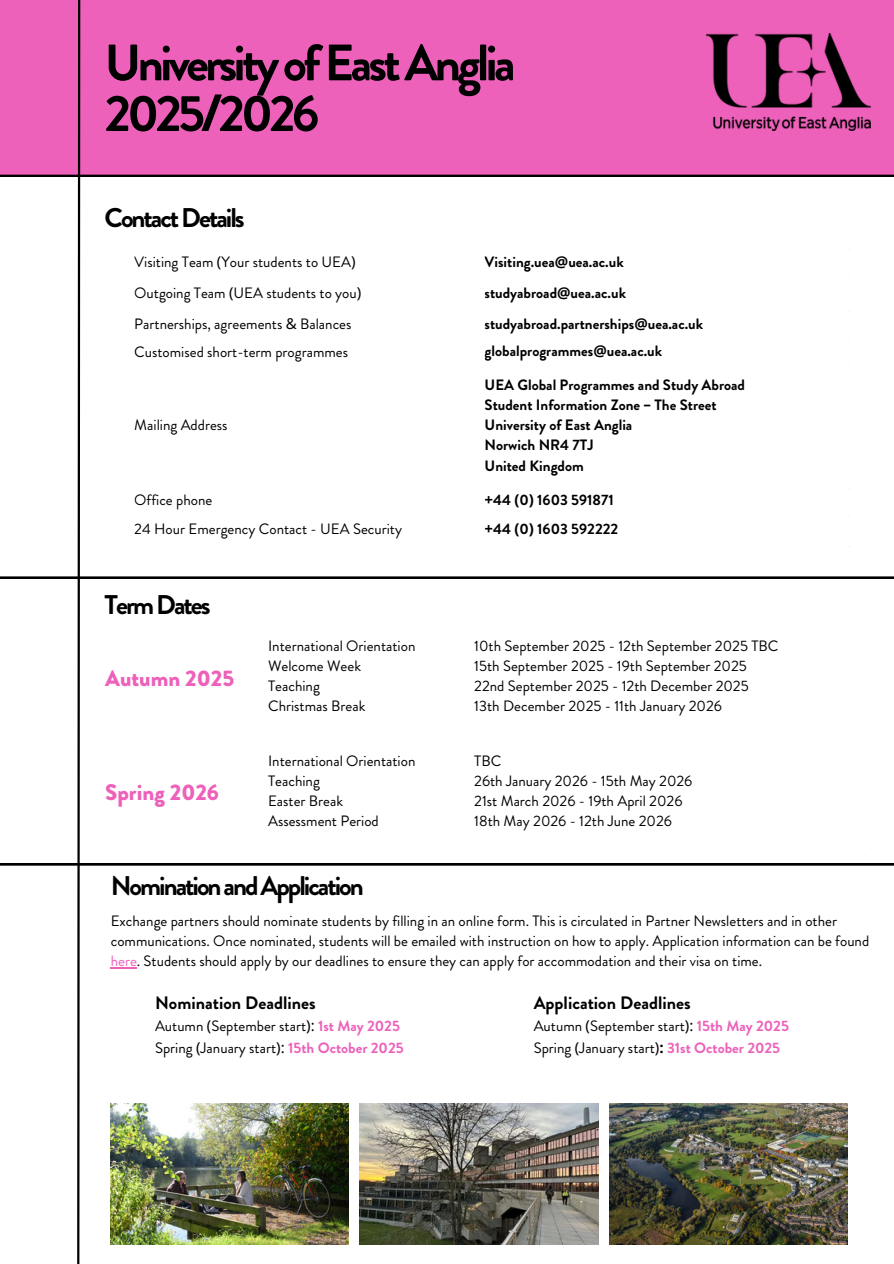
<style>
.page{position:relative;width:894px;height:1264px;background:#fff}
.page>*{position:absolute;margin:0;border:0;box-sizing:border-box;transform-origin:0 0}
.t1{font:700 51px/50.7px "Hv D Trial Brandon Grotesque";letter-spacing:-.075em;color:#000001}
.t2{font:700 27px "Hv D Trial Brandon Grotesque";letter-spacing:-.075em;color:#000001}
.t3{font:900 22.5px "Hv D Trial Brandon Grotesque";color:#ed61ba}
.t4{font:700 18px "Hv D Trial Brandon Grotesque";color:#000}
.t5{font:15px "Hv D Trial Brandon Grotesque";color:#000}
.t6{font:15px/20.2px "Hv D Trial Brandon Grotesque";color:#000001}
.t7{font:700 15px "Hv D Trial Brandon Grotesque";color:#000}
.s1{font-family:"Noto Sans"}
.s2{font-family:"Noto Sans Gurmukhi"}
.s3{color:#ed61ba}
.s4{font-weight:700;color:#ed61ba}
.s5{font-family:"Noto Sans";font-weight:700}
</style>
<div class="page">
<div style="left:0;top:0;width:893px;height:177px;background:#ed61ba"></div>
<svg style="left:0;top:863px;width:893px;height:382px"></svg>
<svg style="left:76px;top:0;width:5px;height:1263px"></svg>
<img style="left:706px;top:34px;width:163px;height:96px">
<svg style="left:111px;top:967px;width:26px;height:1px"></svg>
<img style="left:111px;top:1103px;width:237px;height:141px">
<img style="left:609px;top:1103px;width:237px;height:141px">
<img style="left:359px;top:1103px;width:239px;height:141px">
<p class="t1" style="left:104px;top:38px;width:412px">UniversityofEastAnglia<br>2025<span class="s1">/</span>2026</p>
<p class="t2" style="left:104px;top:199px;width:142px">ContactDetails</p>
<h1 class="t5" style="left:134px;top:251px;width:223px">Visiting Team <span class="s1">(</span>Your students to UEA<span class="s1">)</span></h1>
<p class="t7" style="left:484px;top:251px;width:141px">Visiting.uea<span class="s1">@</span>uea.ac.uk</p>
<h2 class="t5" style="left:134px;top:282px;width:228px">Outgoing Team <span class="s1">(</span>UEA students to you<span class="s1">)</span></h2>
<p class="t7" style="left:484px;top:282px;width:143px">studyabroad<span class="s1">@</span>uea.ac.uk</p>
<p class="t5" style="left:134px;top:313px;width:219px">Partnerships, agreements <span class="s1">&amp;</span> Balances</p>
<p class="t7" style="left:484px;top:313px;width:220px">studyabroad.partnerships<span class="s1">@</span>uea.ac.uk</p>
<p class="t5" style="left:134px;top:341px;width:215px">Customised short-term programmes</p>
<p class="t7" style="left:484px;top:340px;width:179px">globalprogrammes<span class="s1">@</span>uea.ac.uk</p>
<p class="t5" style="left:134px;top:414px;width:95px">Mailing Address</p>
<p class="t7" style="left:484px;top:374px;width:262px">UEA Global Programmes and Study Abroad</p>
<p class="t7" style="left:484px;top:394px;width:233px">Student Information Zone <span class="s2">–</span> The Street</p>
<p class="t7" style="left:484px;top:414px;width:149px">University of East Anglia</p>
<p class="t7" style="left:484px;top:434px;width:110px">Norwich NR4 7TJ</p>
<p class="t7" style="left:484px;top:455px;width:101px">United Kingdom</p>
<p class="t5" style="left:134px;top:489px;width:80px">Office phone</p>
<p class="t7" style="left:484px;top:489px;width:131px"><span class="s1">+</span>44 <span class="s1">(</span>0<span class="s1">)</span> 1603 591871</p>
<p class="t5" style="left:134px;top:518px;width:269px">24 Hour Emergency Contact - UEA Security</p>
<p class="t7" style="left:484px;top:518px;width:135px"><span class="s1">+</span>44 <span class="s1">(</span>0<span class="s1">)</span> 1603 592222</p>
<p class="t2" style="left:104px;top:586px;width:108px">TermDates</p>
<p class="t3" style="left:105px;top:662px;width:131px">Autumn 2025</p>
<p class="t3" style="left:105px;top:776px;width:115px">Spring 2026</p>
<p class="t5" style="left:268px;top:635px;width:149px">International Orientation</p>
<p class="t5" style="left:268px;top:655px;width:94px">Welcome Week</p>
<h2 class="t5" style="left:268px;top:675px;width:53px">Teaching</h2>
<p class="t5" style="left:268px;top:695px;width:99px">Christmas Break</p>
<p class="t5" style="left:268px;top:749px;width:149px">International Orientation</p>
<p class="t5" style="left:268px;top:770px;width:53px">Teaching</p>
<p class="t5" style="left:268px;top:790px;width:77px">Easter Break</p>
<p class="t5" style="left:268px;top:810px;width:112px">Assessment Period</p>
<p class="t5" style="left:474px;top:635px;width:305px">10th September 2025 - 12th September 2025 TBC</p>
<p class="t5" style="left:474px;top:655px;width:274px">15th September 2025 - 19th September 2025</p>
<p class="t5" style="left:474px;top:675px;width:276px">22nd September 2025 - 12th December 2025</p>
<p class="t5" style="left:474px;top:695px;width:249px">13th December 2025 - 11th January 2026</p>
<p class="t5" style="left:474px;top:749px;width:29px">TBC</p>
<p class="t5" style="left:474px;top:770px;width:220px">26th January 2026 - 15th May 2026</p>
<p class="t5" style="left:474px;top:790px;width:210px">21st March 2026 - 19th April 2026</p>
<p class="t5" style="left:474px;top:810px;width:199px">18th May 2026 - 12th June 2026</p>
<h2 class="t2" style="left:111px;top:866px;width:254px">NominationandApplication</h2>
<p class="t6" style="left:111px;top:910px;width:759px">Exchange partners should nominate students by filling in an online form. This is circulated in Partner Newsletters and in other communications. Once nominated, students will be emailed with instruction on how to apply. Application information can be found <span class="s3">here</span>. Students should apply by our deadlines to ensure they can apply for accommodation and their visa on time.</p>
<p class="t4" style="left:155px;top:989px;width:162px">Nomination Deadlines</p>
<p class="t5" style="left:155px;top:1015px;width:246px">Autumn <span class="s1">(</span>September start<span class="s1">):</span> <span class="s4">1st May 2025</span></p>
<p class="t6" style="left:155px;top:1037px;width:250px">Spring <span class="s1">(</span>January start<span class="s1">):</span> <span class="s4">15th October 2025</span></p>
<p class="t4" style="left:533px;top:989px;width:158px">Application Deadlines</p>
<p class="t5" style="left:533px;top:1015px;width:257px">Autumn <span class="s1">(</span>September start<span class="s1">):</span> <span class="s4">15th May 2025</span></p>
<p class="t6" style="left:533px;top:1037px;width:248px">Spring <span class="s1">(</span>January start<span class="s1">)</span><span class="s5">:</span> <span class="s4">31st October 2025</span></p>
</div>
